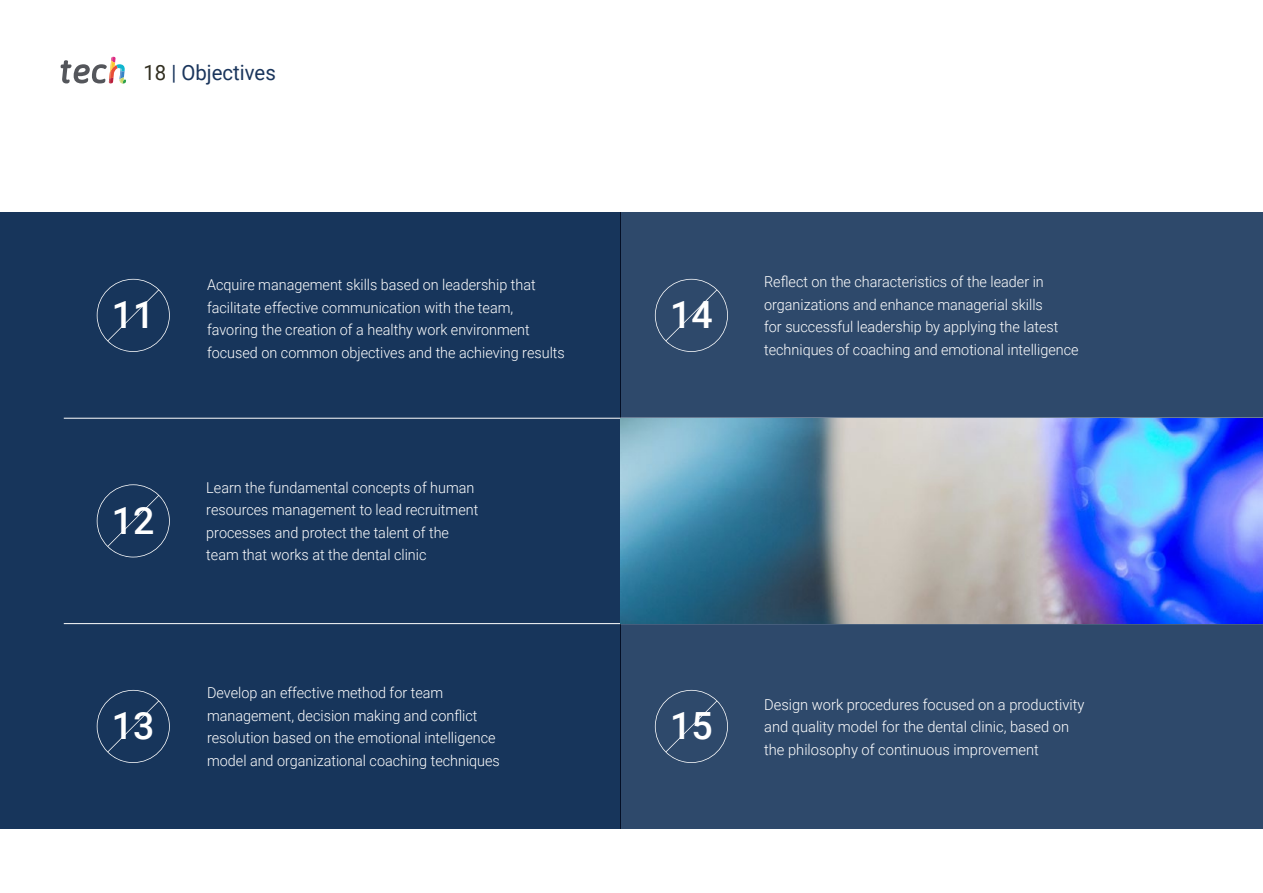
<style>
.page{position:relative;width:1263px;height:893px;background:#fff}
.page>*{position:absolute;margin:0;border:0;box-sizing:border-box;transform-origin:0 0}
.t1{font:500 37.5px "Roboto";color:#fff}
.t2{font:21px "Roboto";color:#1a355c}
.t3{font:300 15px/22.5px "Roboto";color:#fff;scale:.96 1}
.t4{font:300 15px/22.5px "Roboto";color:#fff}
.s1{color:#312e20}
</style>
<div class="page">
<svg style="left:61px;top:57px;width:65px;height:27px"></svg>
<div style="left:0;top:213px;width:621px;height:616px;background:#17355b"></div>
<div style="left:621px;top:213px;width:642px;height:616px;background:#2e496b"></div>
<svg style="left:97px;top:279px;width:73px;height:73px"></svg>
<svg style="left:97px;top:690px;width:73px;height:73px"></svg>
<svg style="left:97px;top:484px;width:73px;height:73px"></svg>
<svg style="left:655px;top:279px;width:73px;height:73px"></svg>
<svg style="left:655px;top:690px;width:73px;height:73px"></svg>
<hr style="left:64px;top:418px;width:1199px;height:1px;background:#fff">
<hr style="left:64px;top:623px;width:1199px;height:1px;background:#fff">
<img style="left:621px;top:418px;width:642px;height:205px">
<h2 class="t2" style="left:144px;top:57px;width:134px"><span class="s1">18</span> | Objectives</h2>
<h1 class="t1" style="left:112px;top:288px;width:44px">11</h1>
<h1 class="t1" style="left:112px;top:494px;width:44px">12</h1>
<h1 class="t1" style="left:112px;top:699px;width:44px">13</h1>
<p class="t3" style="left:207px;top:273px;width:374px">Acquire management skills based on leadership that facilitate effective communication with the team, favoring the creation of a healthy work environment focused on common objectives and the achieving results</p>
<p class="t3" style="left:206px;top:476px;width:285px">Learn the fundamental concepts of human resources management to lead recruitment processes and protect the talent of the team that works at the dental clinic</p>
<p class="t3" style="left:207px;top:681px;width:307px">Develop an effective method for team management, decision making and conflict resolution based on the emotional intelligence model and organizational coaching techniques</p>
<h1 class="t1" style="left:670px;top:288px;width:44px">14</h1>
<p class="t3" style="left:764px;top:270px;width:329px">Reflect on the characteristics of the leader in organizations and enhance managerial skills<br>for successful leadership by applying the latest techniques of coaching and emotional intelligence</p>
<h1 class="t1" style="left:670px;top:699px;width:44px">15</h1>
<p class="t4" style="left:764px;top:692px;width:322px">Design work procedures focused on a productivity and quality model for the dental clinic, based on the philosophy of continuous improvement</p>
</div>
